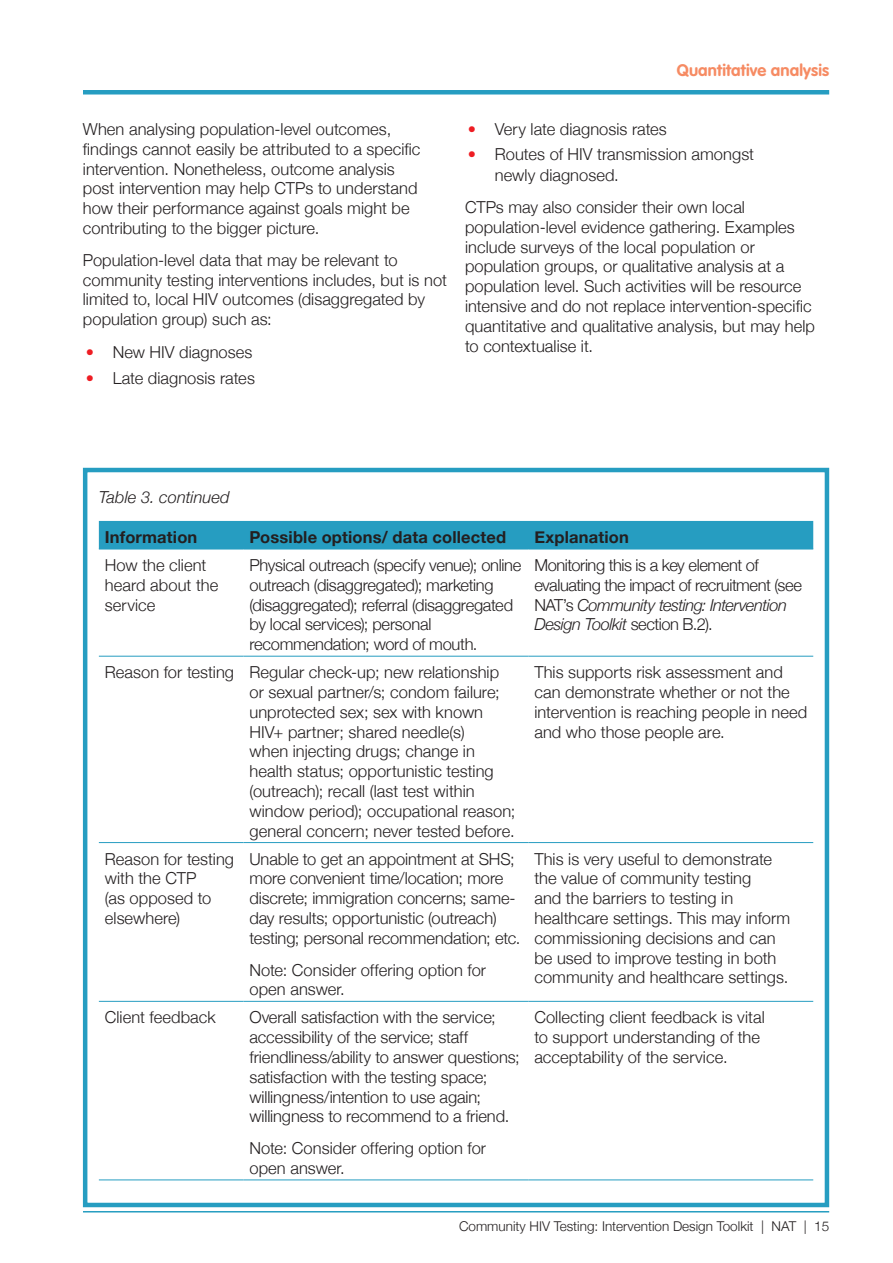
<style>
.page{position:relative;width:893px;height:1263px;background:#fff}
.page>*{position:absolute;margin:0;border:0;box-sizing:border-box;transform-origin:0 0}
.Doc_Para_1{font:300 16.5px/19.8px "Helvetica Neue";color:#231f20}
.Doc_Para_1-2{font:300 16.5px/19.8px "Helvetica Neue";letter-spacing:-.03em;color:#231f20}
.Doc_Para_1-3{font:700 16.5px "Helvetica Neue";letter-spacing:.01em;color:#231f20}
.t1{font:700 16.5px "VAG Rounded Std";letter-spacing:.01em;color:#f68b63}
.Doc_Para_1-4{font:italic 300 16.5px "Helvetica Neue";letter-spacing:.005em;color:#231f20}
.t2{font:300 13.5px "Helvetica Neue";color:#231f20}
.s1{color:#ee1d23}
.s2{font-style:italic}
</style>
<div class="page">
<hr style="left:0;top:1211px;width:829px;height:1px;background:#269dc1">
<div style="left:0;top:1207px;width:83px;height:23px;background:#fff"></div>
<div style="left:0;top:90px;width:829px;height:5px;background:#269dc1"></div>
<div style="left:0;top:78px;width:83px;height:24px;background:#fff"></div>
<div style="left:99px;top:521px;width:714px;height:28px;background:#269dc1"></div>
<hr style="left:99px;top:549px;width:144px;height:1px;background:#269dc1">
<hr style="left:243px;top:549px;width:285px;height:1px;background:#269dc1">
<hr style="left:528px;top:549px;width:285px;height:1px;background:#269dc1">
<hr style="left:99px;top:656px;width:144px;height:1px;background:#269dc1">
<hr style="left:243px;top:656px;width:285px;height:1px;background:#269dc1">
<hr style="left:528px;top:656px;width:285px;height:1px;background:#269dc1">
<hr style="left:99px;top:842px;width:144px;height:1px;background:#269dc1">
<hr style="left:243px;top:842px;width:285px;height:1px;background:#269dc1">
<hr style="left:528px;top:842px;width:285px;height:1px;background:#269dc1">
<hr style="left:99px;top:1001px;width:144px;height:1px;background:#269dc1">
<hr style="left:243px;top:1001px;width:285px;height:1px;background:#269dc1">
<hr style="left:528px;top:1001px;width:285px;height:1px;background:#269dc1">
<hr style="left:99px;top:1179px;width:144px;height:1px;background:#269dc1">
<hr style="left:243px;top:1179px;width:285px;height:1px;background:#269dc1">
<hr style="left:528px;top:1179px;width:285px;height:1px;background:#269dc1">
<div style="left:83px;top:468px;width:746px;height:739px;border:4px solid #269dc1"></div>
<p class="Doc_Para_1" style="left:83px;top:119px;width:339px">When analysing population-level outcomes, findings cannot easily be attributed to a specific intervention. Nonetheless, outcome analysis post intervention may help CTPs to understand how their performance against goals might be contributing to the bigger picture.</p>
<p class="Doc_Para_1" style="left:83px;top:250px;width:365px">Population-level data that may be relevant to community testing interventions includes, but is not limited to, local HIV outcomes (disaggregated by population group) such as:</p>
<p class="Doc_Para_1" style="left:86px;top:342px;width:168px"><span class="s1">•</span> New HIV diagnoses</p>
<p class="Doc_Para_1" style="left:86px;top:367px;width:171px"><span class="s1">•</span> Late diagnosis rates</p>
<p class="t1" style="left:677px;top:61px;width:154px">Quantitative analysis</p>
<p class="Doc_Para_1" style="left:468px;top:119px;width:201px"><span class="s1">•</span> Very late diagnosis rates</p>
<p class="Doc_Para_1" style="left:495px;top:144px;width:261px;line-height:21px;text-indent:-27px"><span class="s1">•</span> Routes of HIV transmission amongst newly diagnosed.</p>
<p class="Doc_Para_1" style="left:465px;top:197px;width:351px">CTPs may also consider their own local population-level evidence gathering. Examples include surveys of the local population or population groups, or qualitative analysis at a population level. Such activities will be resource intensive and do not replace intervention-specific quantitative and qualitative analysis, but may help to contextualise it.</p>
<p class="Doc_Para_1-4" style="left:99px;top:487px;width:132px">Table 3. continued</p>
<p class="Doc_Para_1-3" style="left:105px;top:527px;width:94px">Information</p>
<p class="Doc_Para_1-3" style="left:249px;top:527px;width:258px">Possible options/ data collected</p>
<p class="Doc_Para_1-3" style="left:534px;top:527px;width:96px">Explanation</p>
<p class="Doc_Para_1" style="left:105px;top:555px;width:115px">How the client heard about the service</p>
<p class="Doc_Para_1" style="left:249px;top:555px;width:274px">Physical outreach (specify venue); online outreach (disaggregated); marketing (disaggregated); referral (disaggregated by local services); personal recommendation; word of mouth.</p>
<p class="Doc_Para_1-2" style="left:534px;top:555px;width:269px">Monitoring this is a key element of evaluating the impact of recruitment (see NAT’s <span class="s2">Community testing: Intervention Design Toolkit</span> section B.2).</p>
<p class="Doc_Para_1" style="left:105px;top:662px;width:131px">Reason for testing</p>
<p class="Doc_Para_1" style="left:249px;top:662px;width:267px">Regular check-up; new relationship or sexual partner/s; condom failure; unprotected sex; sex with known HIV+ partner; shared needle(s)<br>when injecting drugs; change in health status; opportunistic testing (outreach); recall (last test within window period); occupational reason; general concern; never tested before.</p>
<p class="Doc_Para_1" style="left:534px;top:662px;width:274px">This supports risk assessment and can demonstrate whether or not the intervention is reaching people in need and who those people are.</p>
<p class="Doc_Para_1" style="left:105px;top:848px;width:131px">Reason for testing with the CTP<br>(as opposed to elsewhere)</p>
<p class="Doc_Para_1" style="left:249px;top:848px;width:272px">Unable to get an appointment at SHS; more convenient time/location; more discrete; immigration concerns; same&shy;day results; opportunistic (outreach) testing; personal recommendation; etc.</p>
<p class="Doc_Para_1" style="left:249px;top:959px;width:238px">Note: Consider offering option for open answer.</p>
<p class="Doc_Para_1" style="left:534px;top:848px;width:257px">This is very useful to demonstrate the value of community testing<br>and the barriers to testing in healthcare settings. This may inform commissioning decisions and can be used to improve testing in both community and healthcare settings.</p>
<p class="Doc_Para_1" style="left:105px;top:1007px;width:112px">Client feedback</p>
<p class="Doc_Para_1" style="left:249px;top:1007px;width:272px">Overall satisfaction with the service; accessibility of the service; staff friendliness/ability to answer questions; satisfaction with the testing space; willingness/intention to use again; willingness to recommend to a friend.</p>
<p class="Doc_Para_1" style="left:249px;top:1138px;width:238px">Note: Consider offering option for open answer.</p>
<p class="Doc_Para_1" style="left:534px;top:1007px;width:232px">Collecting client feedback is vital to support understanding of the acceptability of the service.</p>
<p class="t2" style="left:459px;top:1218px;width:372px">Community HIV Testing: Intervention Design Toolkit | NAT | 15</p>
</div>
